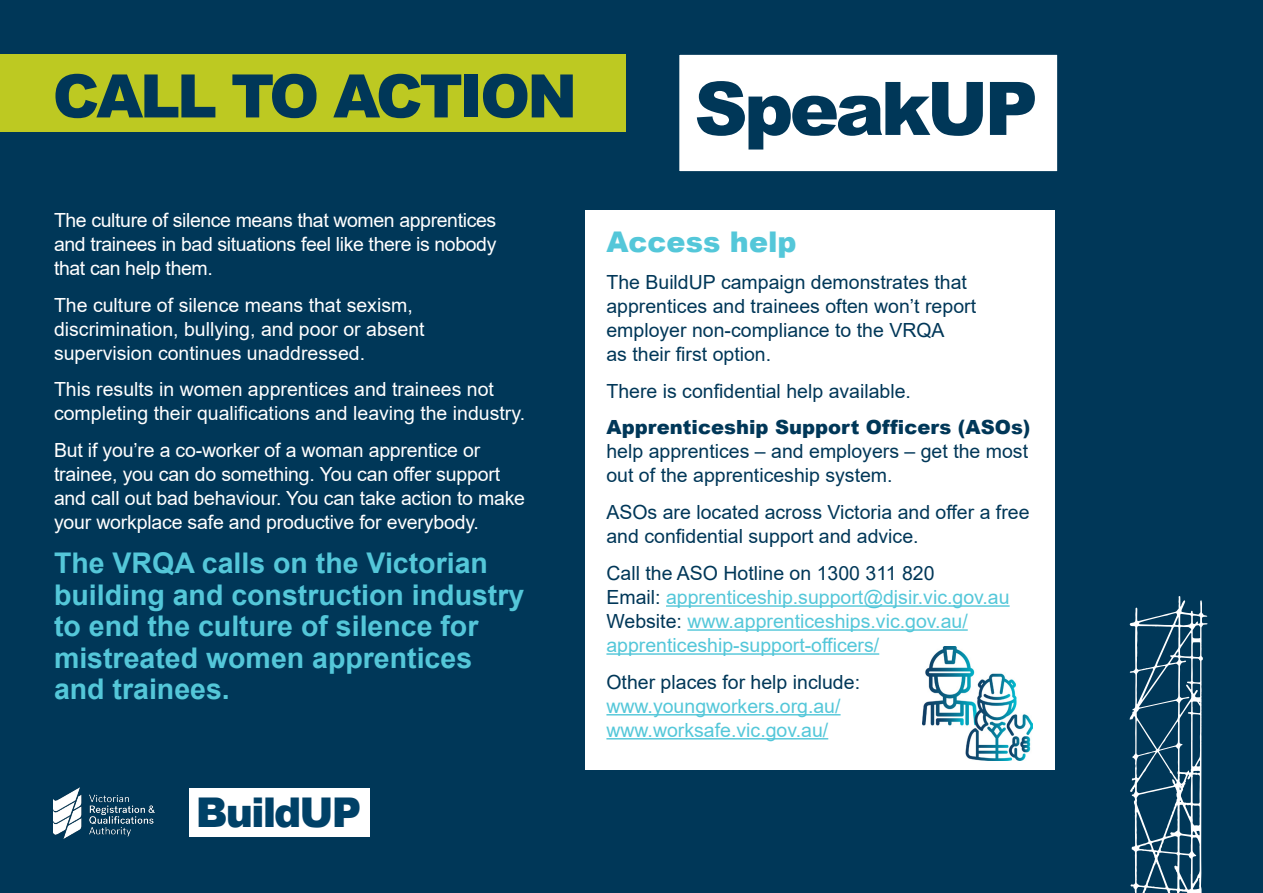
<style>
.page{position:relative;width:1263px;height:893px;background:#003758}
.page>*{position:absolute;margin:0;border:0;box-sizing:border-box;transform-origin:0 0}
.t1{font:900 73.95px "Arial";letter-spacing:-.05em;color:#003758}
.t2{font:900 60px "Arial";letter-spacing:-.05em;color:#003758}
.t3{font:900 40.95px "Arial";letter-spacing:-.05em;color:#004167}
.Paragraph_Style_1{font:700 28.5px/31.5px "Arial";color:#54c7d9}
.Paragraph_Style_1-2{font:900 28.5px "Arial";color:#54c7d9}
.Paragraph_Style_1-3{font:19.5px/24px "Arial";letter-spacing:-.01em;color:#fff}
.Paragraph_Style_1-4{font:19.5px/24px "Arial";color:#003758}
.Paragraph_Style_1-5{font:19.5px/24px "Arial";color:#54c7d9}
.s1{font-weight:900}
.s2{color:#003758}
</style>
<div class="page">
<div style="left:189px;top:788px;width:181px;height:49px;background:#fff"></div>
<img style="left:53px;top:787px;width:101px;height:52px">
<svg style="left:1129px;top:596px;width:79px;height:297px"></svg>
<div style="left:0;top:54px;width:625px;height:78px;background:#bdc922"></div>
<div style="left:585px;top:210px;width:469px;height:560px;background:#fff"></div>
<hr style="left:666px;top:605px;width:344px;height:2px;background:#54c7d9">
<hr style="left:687px;top:629px;width:281px;height:2px;background:#54c7d9">
<hr style="left:606px;top:653px;width:273px;height:2px;background:#54c7d9">
<hr style="left:606px;top:714px;width:234px;height:1px;background:#54c7d9">
<hr style="left:606px;top:738px;width:222px;height:1px;background:#54c7d9">
<div style="left:667px;top:43px;width:402px;height:140px;background:#fff;border:12px solid #003758"></div>
<img style="left:923px;top:646px;width:110px;height:114px">
<p class="t2" style="left:53px;top:52px;width:526px">CALL TO ACTION</p>
<p class="Paragraph_Style_1-3" style="left:54px;top:208px;width:444px;text-align:justify">The culture of silence means that women apprentices and trainees in bad situations feel like there is nobody that can help them.</p>
<p class="Paragraph_Style_1-3" style="left:54px;top:293px;width:372px">The culture of silence means that sexism, discrimination, bullying, and poor or absent supervision continues unaddressed.</p>
<p class="Paragraph_Style_1-3" style="left:54px;top:377px;width:473px">This results in women apprentices and trainees not completing their qualifications and leaving the industry.</p>
<p class="Paragraph_Style_1-3" style="left:54px;top:438px;width:473px">But if you’re a co-worker of a woman apprentice or trainee, you can do something. You can offer support and call out bad behaviour. You can take action to make your workplace safe and productive for everybody.</p>
<p class="Paragraph_Style_1" style="left:54px;top:548px;width:472px">The VRQA calls on the Victorian building and construction industry to end the culture of silence for mistreated women apprentices and trainees.</p>
<h3 class="t3" style="left:196px;top:783px;width:167px">BuildUP</h3>
<p class="t1" style="left:694px;top:55px;width:345px">SpeakUP</p>
<p class="Paragraph_Style_1-2" style="left:606px;top:221px;width:192px">Access help</p>
<p class="Paragraph_Style_1-4" style="left:606px;top:270px;width:371px">The BuildUP campaign demonstrates that apprentices and trainees often won’t report employer non-compliance to the VRQA<br>as their first option.</p>
<p class="Paragraph_Style_1-4" style="left:606px;top:379px;width:306px">There is confidential help available.</p>
<p class="Paragraph_Style_1-4" style="left:606px;top:415px;width:426px"><span class="s1">Apprenticeship Support Officers (ASOs) </span>help apprentices – and employers – get the most out of the apprenticeship system.</p>
<p class="Paragraph_Style_1-4" style="left:606px;top:500px;width:425px">ASOs are located across Victoria and offer a free and confidential support and advice.</p>
<p class="Paragraph_Style_1-5" style="left:606px;top:561px;width:405px"><span class="s2">Call the ASO Hotline on 1300 311 820<br>Email:</span> apprenticeship.support@djsir.vic.gov.au <span class="s2">Website:</span> www.apprenticeships.vic.gov.au/ apprenticeship-support-officers/</p>
<p class="Paragraph_Style_1-5" style="left:606px;top:670px;width:255px"><span class="s2">Other places for help include: </span>www.youngworkers.org.au/ www.worksafe.vic.gov.au/</p>
</div>
